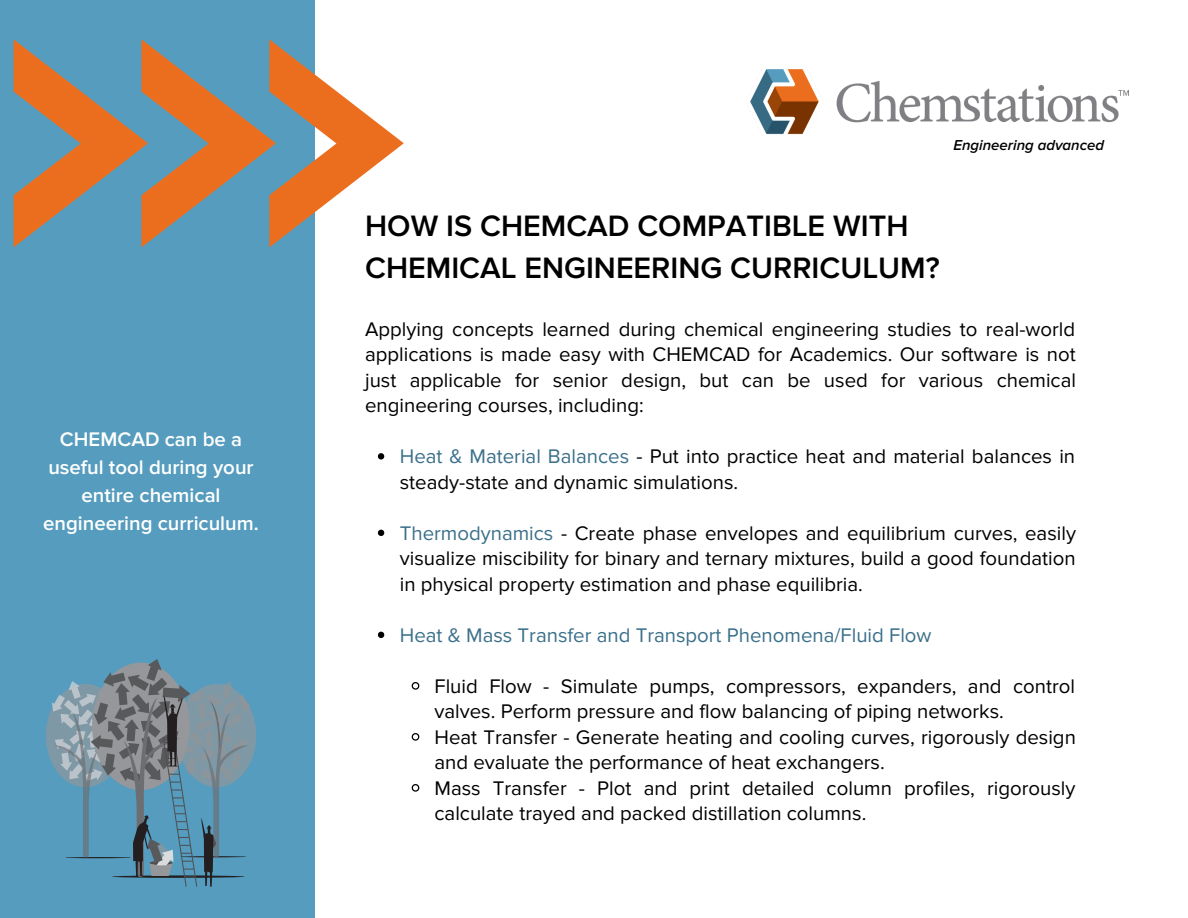
<style>
.page{position:relative;width:1188px;height:918px;background:#fff}
.page>*{position:absolute;margin:0;border:0;box-sizing:border-box;transform-origin:0 0}
.t1{font:600 30.6px/42.2px "Proxima Nova";color:#000}
.t2{font:20.4px/25.5px "Proxima Nova";color:#000}
.t3{font:600 20.4px/28px "Proxima Nova";color:#fffffe;text-align:center}
.t4{font:20.4px "Proxima Nova";color:#3b708a}
.t5{font:italic 600 15px "Proxima Nova";color:#000}
.s1{color:#3b708a}
</style>
<div class="page">
<div style="left:0;top:0;width:315px;height:918px;background:#559cbe"></div>
<svg style="left:378px;top:453px;width:6px;height:7px"></svg>
<svg style="left:378px;top:530px;width:6px;height:6px"></svg>
<svg style="left:378px;top:632px;width:6px;height:6px"></svg>
<svg style="left:411px;top:682px;width:9px;height:8px"></svg>
<svg style="left:411px;top:733px;width:9px;height:8px"></svg>
<svg style="left:411px;top:784px;width:9px;height:8px"></svg>
<div style="left:46px;top:684px;width:79px;height:103px;background:#7e98a6;border-radius:50%"></div>
<div style="left:177px;top:684px;width:79px;height:103px;background:#7e98a6;border-radius:50%"></div>
<svg style="left:52px;top:659px;width:198px;height:228px"></svg>
<img style="left:748px;top:69px;width:380px;height:66px">
<svg style="left:14px;top:39px;width:390px;height:208px"></svg>
<p class="t3" style="left:43px;top:426px;width:217px">CHEMCAD can be a useful tool during your entire chemical engineering curriculum.</p>
<p class="t5" style="left:953px;top:137px;width:152px">Engineering advanced</p>
<h1 class="t1" style="left:365px;top:206px;width:576px">HOW IS CHEMCAD COMPATIBLE WITH<br>CHEMICAL ENGINEERING CURRICULUM?</h1>
<p class="t2" style="left:365px;top:317px;width:712px;text-align:justify">Applying concepts learned during chemical engineering studies to real-world applications is made easy with CHEMCAD for Academics. Our software is not just applicable for senior design, but can be used for various chemical engineering courses, including:</p>
<p class="t2" style="left:400px;top:444px;width:677px"><span class="s1">Heat &amp; Material Balances</span> - Put into practice heat and material balances in steady-state and dynamic simulations.</p>
<p class="t2" style="left:400px;top:521px;width:678px;text-align:justify"><span class="s1">Thermodynamics</span> - Create phase envelopes and equilibrium curves, easily visualize miscibility for binary and ternary mixtures, build a good foundation in physical property estimation and phase equilibria.</p>
<p class="t4" style="left:400px;top:623px;width:533px">Heat &amp; Mass Transfer and Transport Phenomena/Fluid Flow</p>
<p class="t2" style="left:434px;top:674px;width:643px">Fluid Flow - Simulate pumps, compressors, expanders, and control valves. Perform pressure and flow balancing of piping networks.<br>Heat Transfer - Generate heating and cooling curves, rigorously design and evaluate the performance of heat exchangers.<br>Mass Transfer - Plot and print detailed column profiles, rigorously calculate trayed and packed distillation columns.</p>
</div>
